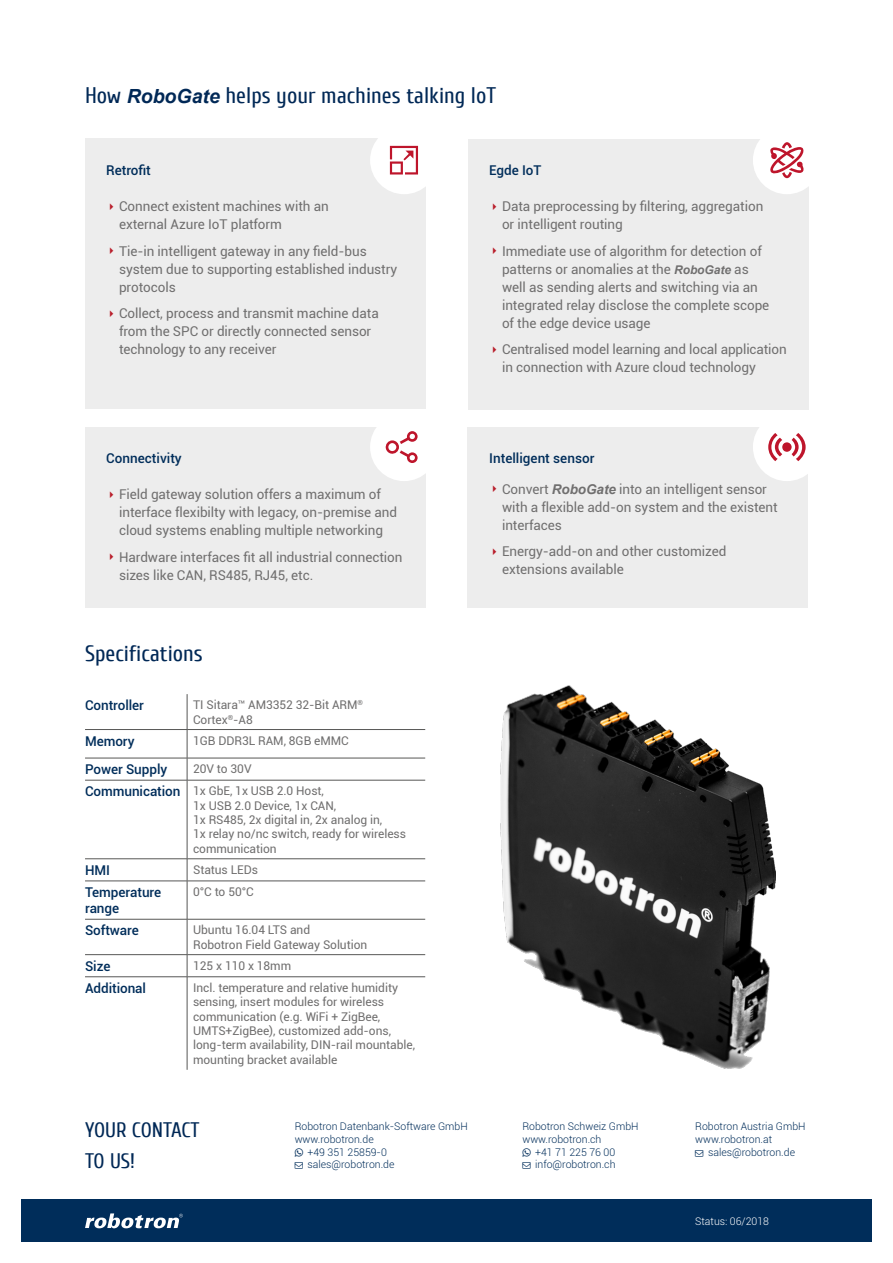
<style>
.page{position:relative;width:893px;height:1263px;background:#fff}
.page>*{position:absolute;margin:0;border:0;box-sizing:border-box;transform-origin:0 0}
.t1{font:22.5px "Cuprum";color:#002856}
.t2{font:21px/30.8px "Cuprum";color:#002856}
.t3{font:13.5px/18px "Roboto";letter-spacing:-.005em;color:#706f6f}
.t4{font:500 13.5px/16.2px "Roboto";letter-spacing:-.005em;color:#002d5a}
.t5{font:12px/14.4px "Roboto";letter-spacing:-.005em;color:#706f6f}
.t6{font:300 10.5px/12.6px "Roboto";color:#002d5a}
.t7{font:300 10.5px "Roboto";color:#fff}
.s1{font-family:"Arial";font-weight:700;font-style:italic;font-size:19.5px}
.s2{font-family:"Arial";font-weight:700;font-style:italic;font-size:12px}
.s3{font-family:"Arial";font-weight:700;font-style:italic}
.s4{font-weight:500;font-size:13.5px;color:#002d5a}
</style>
<div class="page">
<div style="left:21px;top:1199px;width:851px;height:42px;background:#002d5a"></div>
<svg style="left:85px;top:1213px;width:98px;height:15px"></svg>
<div style="left:468px;top:139px;width:340px;height:270px;background:#ededed"></div>
<div style="left:85px;top:427px;width:340px;height:180px;background:#ededed"></div>
<div style="left:468px;top:427px;width:340px;height:180px;background:#ededed"></div>
<div style="left:85px;top:139px;width:340px;height:270px;background:#ededed"></div>
<hr style="left:187px;top:694px;width:1px;height:35px;background:#575756">
<hr style="left:85px;top:729px;width:102px;height:1px;background:#575756">
<hr style="left:187px;top:729px;width:238px;height:1px;background:#575756">
<hr style="left:85px;top:758px;width:102px;height:1px;background:#575756">
<hr style="left:187px;top:758px;width:238px;height:1px;background:#575756">
<svg style="left:187px;top:730px;width:1px;height:50px"></svg>
<hr style="left:85px;top:780px;width:102px;height:1px;background:#575756">
<hr style="left:187px;top:780px;width:238px;height:1px;background:#575756">
<hr style="left:187px;top:780px;width:1px;height:78px;background:#575756">
<hr style="left:85px;top:858px;width:102px;height:1px;background:#575756">
<hr style="left:187px;top:858px;width:238px;height:1px;background:#575756">
<svg style="left:187px;top:859px;width:1px;height:22px"></svg>
<hr style="left:85px;top:881px;width:102px;height:1px;background:#575756">
<hr style="left:187px;top:881px;width:238px;height:1px;background:#575756">
<hr style="left:187px;top:881px;width:1px;height:38px;background:#575756">
<hr style="left:85px;top:919px;width:102px;height:1px;background:#575756">
<hr style="left:187px;top:919px;width:238px;height:1px;background:#575756">
<hr style="left:187px;top:919px;width:1px;height:35px;background:#575756">
<hr style="left:85px;top:954px;width:102px;height:1px;background:#575756">
<hr style="left:187px;top:954px;width:238px;height:1px;background:#575756">
<svg style="left:187px;top:955px;width:1px;height:21px"></svg>
<hr style="left:85px;top:976px;width:102px;height:1px;background:#575756">
<hr style="left:187px;top:976px;width:238px;height:1px;background:#575756">
<hr style="left:187px;top:977px;width:1px;height:93px;background:#575756">
<img style="left:500px;top:685px;width:275px;height:384px">
<div style="left:370px;top:126px;width:68px;height:68px;background:#fff;border-radius:50%"></div>
<svg style="left:390px;top:146px;width:28px;height:28px"></svg>
<div style="left:753px;top:126px;width:68px;height:68px;background:#fff;border-radius:50%"></div>
<svg style="left:770px;top:142px;width:34px;height:36px"></svg>
<div style="left:370px;top:413px;width:68px;height:68px;background:#fff;border-radius:50%"></div>
<div style="left:753px;top:413px;width:68px;height:68px;background:#fff;border-radius:50%"></div>
<svg style="left:768px;top:433px;width:38px;height:28px"></svg>
<svg style="left:385px;top:431px;width:33px;height:32px"></svg>
<h1 class="t1" style="left:85px;top:83px;width:413px">How <span class="s1">RoboGate</span> helps your machines talking IoT</h1>
<p class="t4" style="left:106px;top:162px;width:46px">Retrofit</p>
<p class="t3" style="left:119px;top:197px;width:211px">Connect existent machines with an external Azure IoT platform</p>
<p class="t3" style="left:119px;top:241px;width:280px">Tie-in intelligent gateway in any field-bus system due to supporting established industry protocols</p>
<p class="t3" style="left:119px;top:304px;width:261px">Collect, process and transmit machine data from the SPC or directly connected sensor technology to any receiver</p>
<p class="t4" style="left:489px;top:162px;width:54px">Egde IoT</p>
<p class="t3" style="left:502px;top:197px;width:263px">Data preprocessing by filtering, aggregation or intelligent routing</p>
<p class="t3" style="left:502px;top:241px;width:269px">Immediate use of algorithm for detection of patterns or anomalies at the <span class="s2">RoboGate</span> as well as sending alerts and switching via an integrated relay disclose the complete scope of the edge device usage</p>
<p class="t3" style="left:502px;top:340px;width:286px">Centralised model learning and local application in connection with Azure cloud technology</p>
<p class="t4" style="left:106px;top:450px;width:77px">Connectivity</p>
<p class="t3" style="left:119px;top:485px;width:280px">Field gateway solution offers a maximum of interface flexibilty with legacy, on-premise and cloud systems enabling multiple networking</p>
<p class="t3" style="left:119px;top:547px;width:285px">Hardware interfaces fit all industrial connection sizes like CAN, RS485, RJ45, etc.</p>
<p class="t4" style="left:489px;top:450px;width:107px">Intelligent sensor</p>
<p class="t3" style="left:502px;top:479px;width:277px">Convert <span class="s3">RoboGate</span> into an intelligent sensor with a flexible add-on system and the existent interfaces</p>
<p class="t3" style="left:502px;top:542px;width:226px">Energy-add-on and other customized extensions available</p>
<h1 class="t1" style="left:85px;top:641px;width:119px">Specifications</h1>
<p class="t4" style="left:85px;top:697px;width:60px">Controller</p>
<p class="t5" style="left:193px;top:697px;width:171px">TI Sitara™ AM3352 32-Bit ARM<sup>®<br></sup>Cortex<sup>®</sup>-A8</p>
<p class="t4" style="left:85px;top:732px;width:51px">Memory</p>
<p class="t5" style="left:193px;top:733px;width:157px">1GB DDR3L RAM, 8GB eMMC</p>
<p class="t4" style="left:85px;top:761px;width:84px">Power Supply</p>
<p class="t5" style="left:85px;top:757px;width:240px;line-height:22.2px;text-indent:108px">20V to 30V<br><span class="s4">Communication</span> 1x GbE, 1x USB 2.0 Host,</p>
<p class="t5" style="left:193px;top:798px;width:214px">1x USB 2.0 Device, 1x CAN,<br>1x RS485, 2x digital in, 2x analog in,<br>1x relay no/nc switch, ready for wireless communication</p>
<p class="t4" style="left:85px;top:861px;width:27px">HMI</p>
<p class="t5" style="left:193px;top:862px;width:67px">Status LEDs</p>
<p class="t4" style="left:85px;top:884px;width:78px">Temperature range</p>
<p class="t5" style="left:193px;top:884px;width:62px">0°C to 50°C</p>
<p class="t4" style="left:85px;top:922px;width:55px">Software</p>
<p class="t5" style="left:193px;top:922px;width:176px">Ubuntu 16.04 LTS and<br>Robotron Field Gateway Solution</p>
<p class="t4" style="left:85px;top:957px;width:27px">Size</p>
<p class="t5" style="left:193px;top:958px;width:100px">125 x 110 x 18mm</p>
<p class="t4" style="left:85px;top:979px;width:62px">Additional</p>
<p class="t5" style="left:193px;top:980px;width:224px">Incl. temperature and relative humidity sensing, insert modules for wireless communication (e.g. WiFi + ZigBee, UMTS+ZigBee), customized add-ons, long-term availability, DIN-rail mountable, mounting bracket available</p>
<h2 class="t2" style="left:85px;top:1115px;width:116px">YOUR CONTACT<br>TO US!</h2>
<p class="t6" style="left:295px;top:1120px;width:175px">Robotron Datenbank-Software GmbH</p>
<p class="t6" style="left:295px;top:1132px;width:81px">www.robotron.de</p>
<p class="t6" style="left:307px;top:1145px;width:81px">+49 351 25859-0</p>
<p class="t6" style="left:307px;top:1158px;width:89px">sales@robotron.de</p>
<p class="t6" style="left:522px;top:1120px;width:118px">Robotron Schweiz GmbH</p>
<p class="t6" style="left:522px;top:1132px;width:81px">www.robotron.ch</p>
<p class="t6" style="left:535px;top:1145px;width:82px">+41 71 225 76 00</p>
<p class="t6" style="left:535px;top:1158px;width:82px">info@robotron.ch</p>
<p class="t6" style="left:695px;top:1120px;width:112px">Robotron Austria GmbH www.robotron.at</p>
<p class="t6" style="left:708px;top:1145px;width:89px">sales@robotron.de</p>
<p class="t7" style="left:695px;top:1213px;width:75px">Status: 06/2018</p>
</div>
